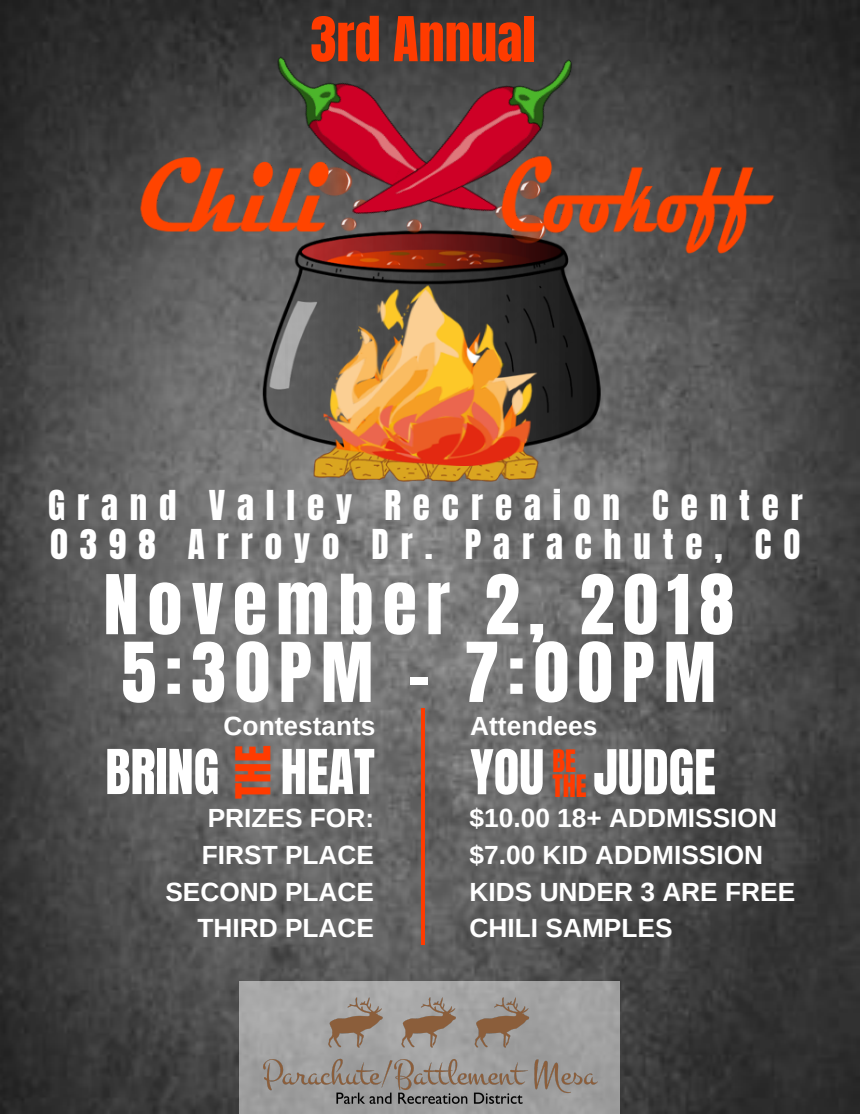
<style>
.page{position:relative;width:861px;height:1114px;background:#fff}
.page>*{position:absolute;margin:0;border:0;box-sizing:border-box;transform-origin:0 0}
.t1{font:70.05px/67.7px "Anton";letter-spacing:.13em;color:#fff}
.t2{font:52.53px "Anton";color:#fff}
.t3{font:52.53px "Anton";color:#ff3b00}
.t4{font:40.86px "Anton";color:#ff3b00}
.t5{font:35.01px/38.7px "Anton";letter-spacing:.34em;color:#fff}
.t6{font:700 26.28px/36.7px "Arimo";color:#fff;text-align:right}
.t7{font:26.28px/25.2px "Anton";color:#ff3b00}
</style>
<div class="page">
<img style="left:0;top:0;width:859px;height:1114px">
<img style="left:121px;top:23px;width:670px;height:480px">
<div style="left:239px;top:981px;width:380px;height:133px;background:#a2a2a2"></div>
<img style="left:264px;top:997px;width:333px;height:106px">
<hr style="left:421px;top:925px;width:4px;height:20px;background:#ff3b00">
<hr style="left:421px;top:708px;width:4px;height:19px;background:#ff3b00">
<hr style="left:421px;top:790px;width:4px;height:136px;background:#ff3b00">
<hr style="left:421px;top:727px;width:4px;height:63px;background:#ff3b00">
<h2 class="t3" style="left:310px;top:1px;width:226px">3rd Annual</h2>
<h3 class="t5" style="left:48px;top:486px;width:756px">Grand Valley Recreaion Center<br>0398 Arroyo Dr. Parachute, CO</h3>
<h1 class="t1" style="left:104px;top:572px;width:632px">November 2, 2018<br>5:30PM - 7:00PM</h1>
<p class="t6" style="left:224px;top:707px;width:153px">Contestants</p>
<p class="t6" style="left:470px;top:707px;width:128px">Attendees</p>
<h3 class="t4" style="left:224px;top:799px;width:55px;rotate:-90deg">THE</h3>
<h2 class="t2" style="left:470px;top:734px;width:247px">YOU JUDGE</h2>
<h2 class="t2" style="left:105px;top:734px;width:271px">BRING HEAT</h2>
<p class="t7" style="left:552px;top:749px;width:36px">BE<br>THE</p>
<p class="t6" style="left:165px;top:799px;width:210px">PRIZES FOR:<br>FIRST PLACE<br>SECOND PLACE<br>THIRD PLACE</p>
<p class="t6" style="left:469px;top:799px;width:327px;text-align:left">$10.00 18+ ADDMISSION $7.00 KID ADDMISSION<br>KIDS UNDER 3 ARE FREE<br>CHILI SAMPLES</p>
</div>
